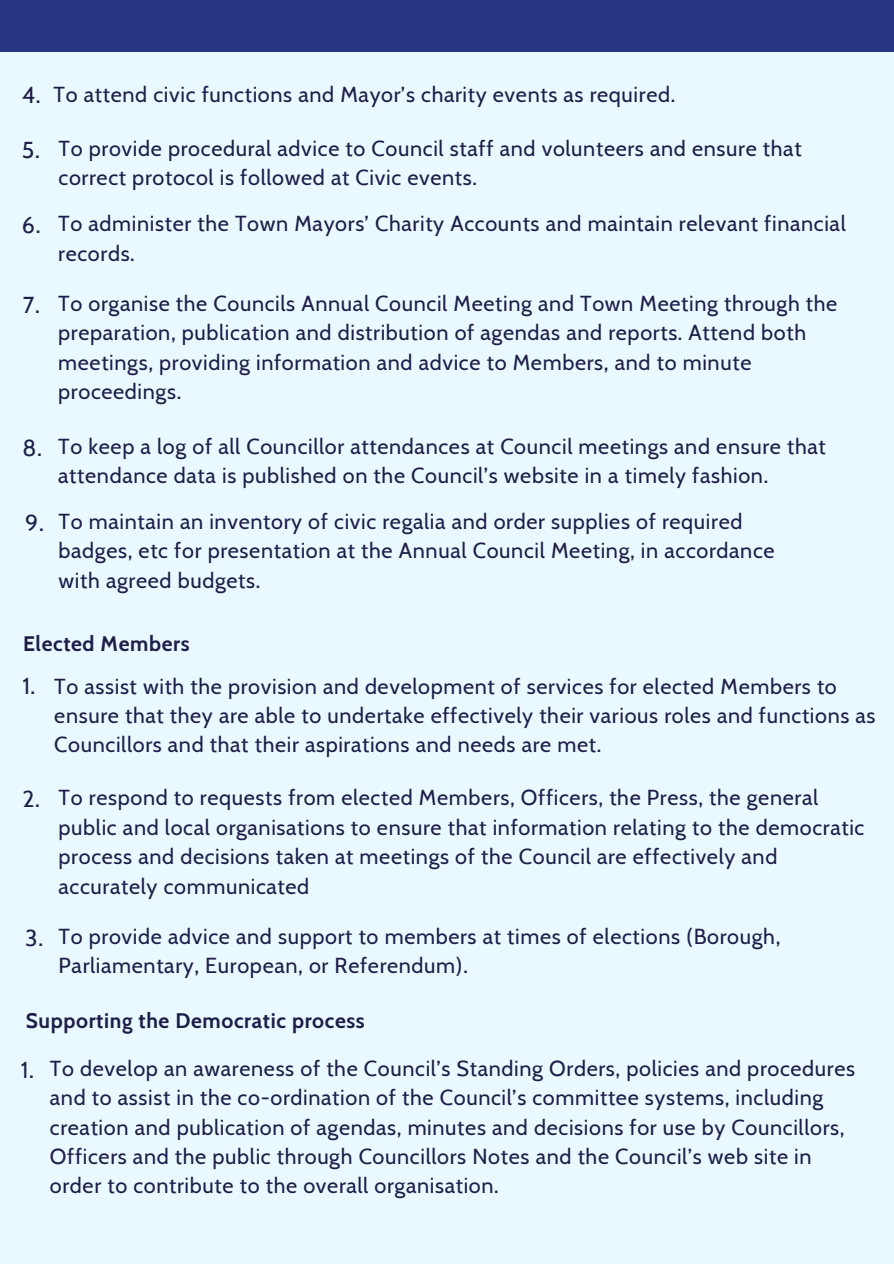
<style>
.page{position:relative;width:894px;height:1264px;background:#fff}
.page>*{position:absolute;margin:0;border:0;box-sizing:border-box;transform-origin:0 0}
.t1{font:22.95px "Cabin";color:#1e1e49}
.t2{font:21.6px/29.4px "Cabin";letter-spacing:.03em;color:#1e1e49}
.t3{font:700 21px "Cabin";letter-spacing:.03em;color:#1e1e49}
</style>
<div class="page">
<div style="left:0;top:0;width:893px;height:1263px;background:#eaf9ff"></div>
<div style="left:0;top:0;width:893px;height:52px;background:#273583"></div>
<p class="t1" style="left:22px;top:80px;width:20px">4.</p>
<p class="t2" style="left:53px;top:80px;width:623px">To attend civic functions and Mayor’s charity events as required.</p>
<p class="t1" style="left:22px;top:136px;width:19px">5.</p>
<p class="t2" style="left:59px;top:133px;width:744px">To provide procedural advice to Council staff and volunteers and ensure that correct protocol is followed at Civic events.</p>
<p class="t1" style="left:22px;top:211px;width:20px">6.</p>
<p class="t2" style="left:58px;top:209px;width:788px">To administer the Town Mayors’ Charity Accounts and maintain relevant financial records.</p>
<p class="t1" style="left:23px;top:291px;width:19px">7.</p>
<p class="t2" style="left:58px;top:288px;width:780px">To organise the Councils Annual Council Meeting and Town Meeting through the preparation, publication and distribution of agendas and reports. Attend both meetings, providing information and advice to Members, and to minute proceedings.</p>
<p class="t1" style="left:22px;top:433px;width:21px">8.</p>
<p class="t2" style="left:58px;top:431px;width:768px">To keep a log of all Councillor attendances at Council meetings and ensure that attendance data is published on the Council’s website in a timely fashion.</p>
<p class="t1" style="left:25px;top:508px;width:20px">9.</p>
<p class="t2" style="left:59px;top:506px;width:717px">To maintain an inventory of civic regalia and order supplies of required badges, etc for presentation at the Annual Council Meeting, in accordance with agreed budgets.</p>
<p class="t3" style="left:23px;top:630px;width:168px">Elected Members</p>
<p class="t2" style="left:54px;top:671px;width:822px">To assist with the provision and development of services for elected Members to ensure that they are able to undertake effectively their various roles and functions as<br>Councillors and that their aspirations and needs are met.</p>
<p class="t2" style="left:59px;top:782px;width:807px">To respond to requests from elected Members, Officers, the Press, the general public and local organisations to ensure that information relating to the democratic process and decisions taken at meetings of the Council are effectively and accurately communicated</p>
<h1 class="t2" style="left:59px;top:921px;width:723px">To provide advice and support to members at times of elections (Borough,<br>Parliamentary, European, or Referendum).</h1>
<p class="t1" style="left:22px;top:672px;width:14px">1.</p>
<p class="t1" style="left:22px;top:785px;width:19px">2.</p>
<p class="t1" style="left:25px;top:923px;width:19px">3.</p>
<h1 class="t3" style="left:26px;top:1007px;width:340px">Supporting the Democratic process</h1>
<p class="t2" style="left:50px;top:1053px;width:806px">To develop an awareness of the Council’s Standing Orders, policies and procedures and to assist in the co-ordination of the Council’s committee systems, including creation and publication of agendas, minutes and decisions for use by Councillors, Officers and the public through Councillors Notes and the Council’s web site in order to contribute to the overall organisation.</p>
<p class="t1" style="left:21px;top:1055px;width:14px">1.</p>
</div>
